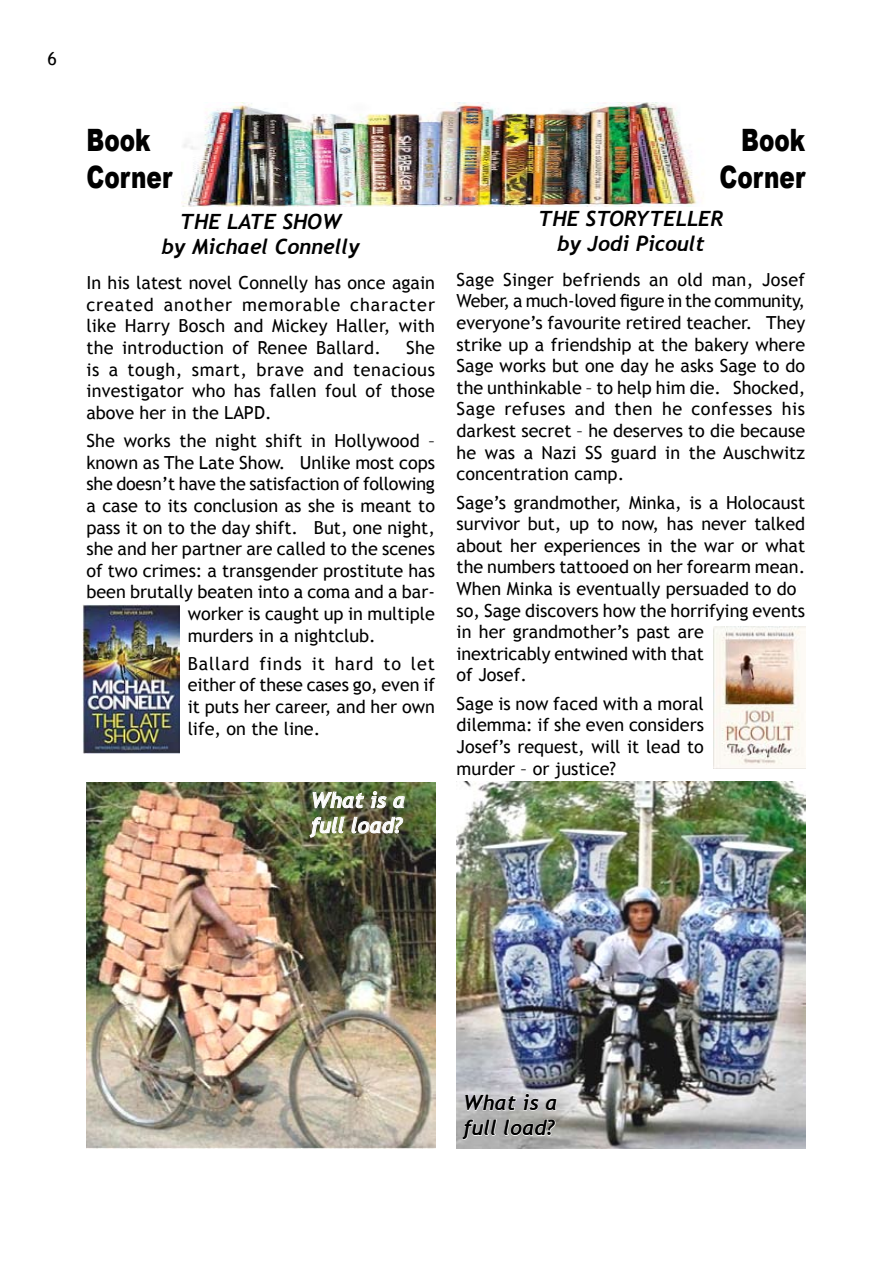
<style>
.page{position:relative;width:893px;height:1263px;background:#fff}
.page>*{position:absolute;margin:0;border:0;box-sizing:border-box;transform-origin:0 0}
.t1{font:900 30.9px/37px "Arial";color:#000;text-align:right;scale:.75 1}
.t2{font:italic 700 21px/25.2px "Trebuchet";color:#000;text-align:center}
.t3{font:italic 700 21px/25.2px "Trebuchet";color:#fdfdfd}
.t4{font:18px/21.6px "Trebuchet MS";color:#000;text-align:justify}
</style>
<div class="page">
<img style="left:82px;top:605px;width:98px;height:149px">
<img style="left:713px;top:626px;width:92px;height:142px">
<img style="left:181px;top:102px;width:516px;height:104px">
<img style="left:87px;top:783px;width:348px;height:365px">
<svg style="left:312px;top:791px;width:52px;height:17px"></svg>
<svg style="left:371px;top:791px;width:16px;height:17px"></svg>
<svg style="left:393px;top:796px;width:12px;height:12px"></svg>
<svg style="left:309px;top:816px;width:36px;height:22px"></svg>
<svg style="left:351px;top:816px;width:52px;height:18px"></svg>
<img style="left:457px;top:781px;width:348px;height:367px">
<svg style="left:465px;top:1094px;width:52px;height:17px"></svg>
<svg style="left:523px;top:1093px;width:16px;height:18px"></svg>
<svg style="left:545px;top:1098px;width:12px;height:13px"></svg>
<svg style="left:462px;top:1119px;width:35px;height:21px"></svg>
<svg style="left:504px;top:1119px;width:52px;height:17px"></svg>
<p class="t4" style="left:48px;top:48px;width:11px">6</p>
<h1 class="t1" style="left:86px;top:121px;width:116px;text-align:left">Book<br>Corner</h1>
<p class="t2" style="left:161px;top:209px;width:200px">THE LATE SHOW<br>by Michael Connelly</p>
<p class="t4" style="left:86px;top:272px;width:350px">In his latest novel Connelly has once again created another memorable character like Harry Bosch and Mickey Haller, with the introduction of Renee Ballard.</p>
<p class="t4" style="left:86px;top:337px;width:350px;text-indent:320px">She is a tough, smart, brave and tenacious investigator who has fallen foul of those above her in the LAPD.</p>
<p class="t4" style="left:86px;top:430px;width:350px">She works the night shift in Hollywood –</p>
<p class="t4" style="left:86px;top:452px;width:350px">known as The Late Show. Unlike most cops</p>
<p class="t4" style="left:86px;top:473px;width:350px">she doesn’t have the satisfaction of following</p>
<p class="t4" style="left:86px;top:495px;width:350px">a case to its conclusion as she is meant to</p>
<p class="t4" style="left:86px;top:517px;width:350px">pass it on to the day shift. But, one night,</p>
<p class="t4" style="left:86px;top:538px;width:350px">she and her partner are called to the scenes</p>
<p class="t4" style="left:86px;top:560px;width:350px">of two crimes: a transgender prostitute has</p>
<p class="t4" style="left:86px;top:581px;width:350px">been brutally beaten into a coma and a bar-</p>
<p class="t4" style="left:188px;top:603px;width:249px">worker is caught up in multiple</p>
<p class="t4" style="left:188px;top:625px;width:190px">murders in a nightclub.</p>
<p class="t4" style="left:188px;top:653px;width:249px">Ballard finds it hard to let either of these cases go, even if it puts her career, and her own life, on the line.</p>
<p class="t3" style="left:311px;top:788px;width:96px">What is a full load?</p>
<h1 class="t1" style="left:719px;top:121px;width:116px">Book<br>Corner</h1>
<p class="t2" style="left:538px;top:206px;width:187px">THE STORYTELLER by Jodi Picoult</p>
<p class="t4" style="left:457px;top:269px;width:350px">Sage Singer befriends an old man, Josef Weber, a much-loved figure in the community, everyone’s favourite retired teacher. They strike up a friendship at the bakery where Sage works but one day he asks Sage to do the unthinkable – to help him die. Shocked, Sage refuses and then he confesses his darkest secret – he deserves to die because he was a Nazi SS guard in the Auschwitz concentration camp.</p>
<p class="t4" style="left:457px;top:492px;width:350px;text-align:left">Sage’s grandmother, Minka, is a Holocaust survivor but, up to now, has never talked about her experiences in the war or what the numbers tattooed on her forearm mean.<br>When Minka is eventually persuaded to do so, Sage discovers how the horrifying events in her grandmother’s past are<br>inextricably entwined with that<br>of Josef.</p>
<p class="t4" style="left:457px;top:693px;width:249px">Sage is now faced with a moral dilemma: if she even considers Josef’s request, will it lead to murder – or justice?</p>
<p class="t2" style="left:463px;top:1090px;width:96px;text-align:left">What is a full load?</p>
</div>
